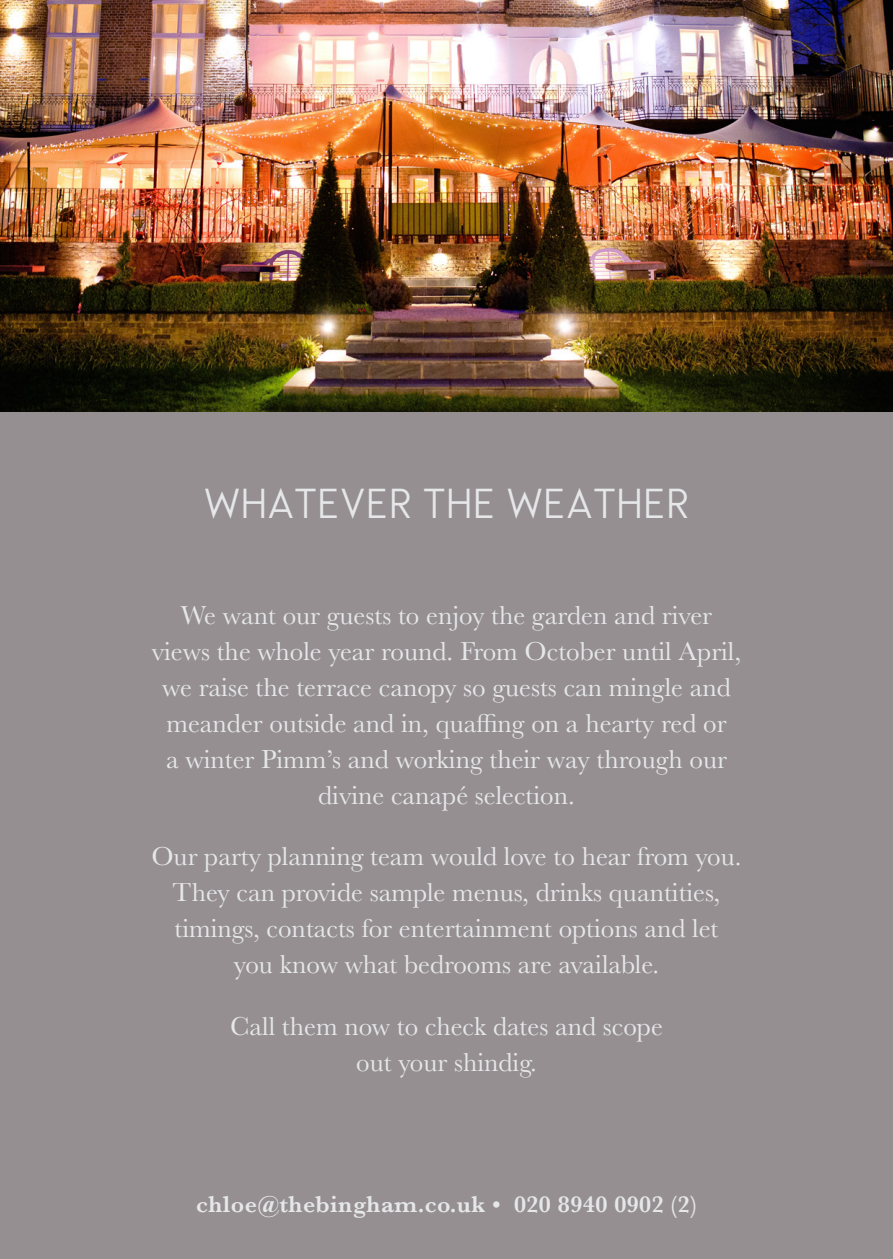
<style>
.page{position:relative;width:893px;height:1259px;background:#958f91}
.page>*{position:absolute;margin:0;border:0;box-sizing:border-box;transform-origin:0 0}
.t1{font:36px "Edelsans";color:#e6e7e9}
.t2{font:27px/36px "Baskerville";color:#e6e7e9;text-align:center}
.t3{font:600 24px "Baskerville";letter-spacing:.02em;color:#e6e7e9}
</style>
<div class="page">
<img style="left:0;top:0;width:893px;height:412px">
<h1 class="t1" style="left:204px;top:482px;width:487px">WHATEVER THE WEATHER</h1>
<p class="t2" style="left:152px;top:597px;width:591px">We want our guests to enjoy the garden and river views the whole year round. From October until April, we raise the terrace canopy so guests can mingle and meander outside and in, quaffing on a hearty red or<br>a winter Pimm’s and working their way through our divine canapé selection.</p>
<p class="t2" style="left:151px;top:838px;width:592px">Our party planning team would love to hear from you.<br>They can provide sample menus, drinks quantities, timings, contacts for entertainment options and let<br>you know what bedrooms are available.</p>
<p class="t2" style="left:230px;top:1008px;width:434px">Call them now to check dates and scope out your shindig.</p>
<p class="t3" style="left:196px;top:1191px;width:502px">chloe@thebingham.co.uk • 020 8940 0902 (2)</p>
</div>
